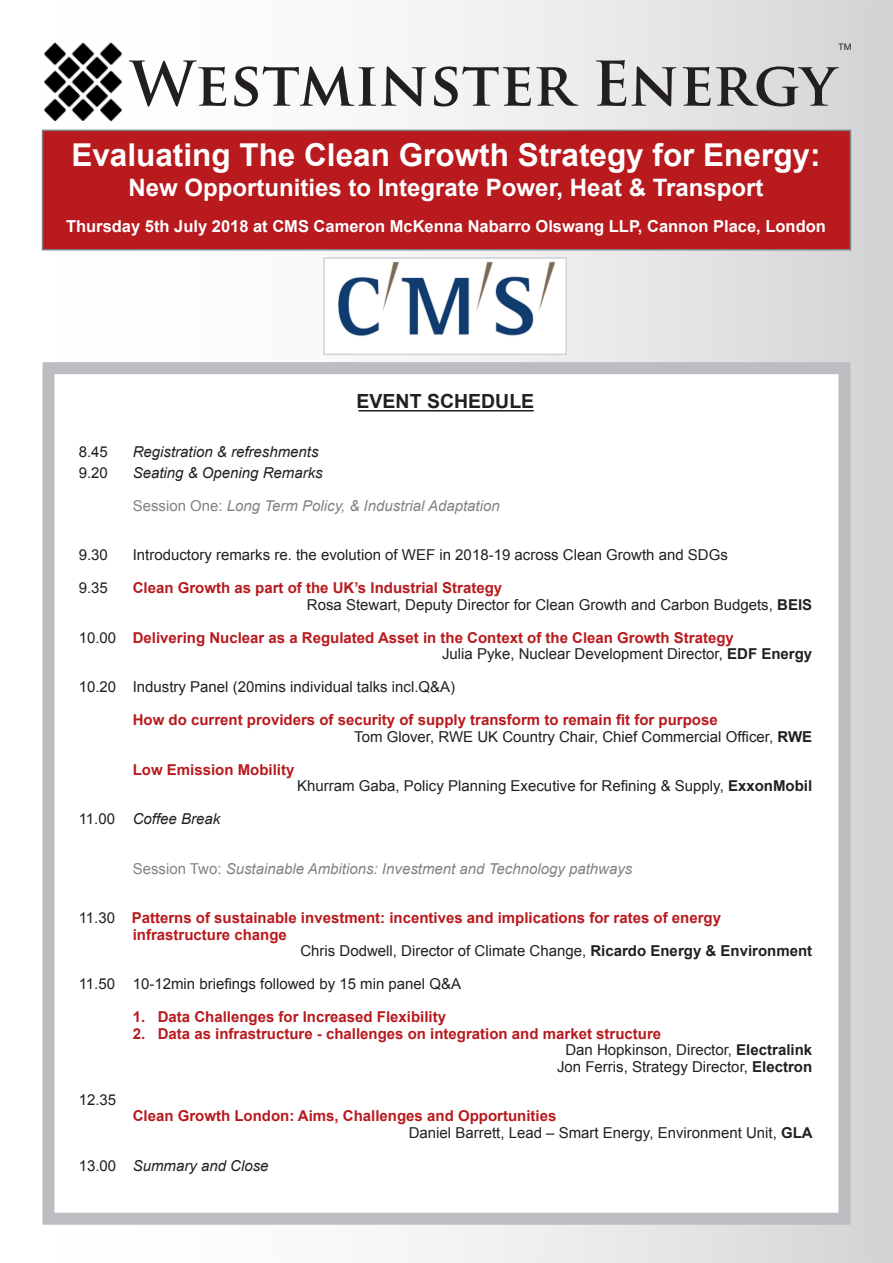
<style>
.page{position:relative;width:893px;height:1263px;background:#fff}
.page>*{position:absolute;margin:0;border:0;box-sizing:border-box;transform-origin:0 0}
.t1{font:700 60px "Trajan Pro";color:#231f20}
.t2{font:700 31.5px "Arial";color:#fff}
.t3{font:700 24px "Arial";color:#fff}
.t4{font:700 19.5px "Arial";color:#231f20}
.t5{font:700 16.5px "Arial";color:#fff}
.t6{font:15px "Arial";color:#231f20}
.t7{font:700 15px "Arial";color:#b81a1e}
.t8{font:italic 15px "Arial";color:#808285}
.t9{font:italic 15px "Arial";color:#231f20}
.t10{font:9px "Helvetica Neue";color:#231f20}
.s1{font-style:normal}
.s2{font-weight:700}
.s3{font-weight:400;color:#231f20}
</style>
<div class="page">
<div style="left:0;top:0;width:893px;height:1263px;background:linear-gradient(to right,#fff,#d8d9db)"></div>
<div style="left:43px;top:362px;width:807px;height:863px;background:#fff;border:12px solid #bcbdc0"></div>
<hr style="left:358px;top:410px;width:176px;height:1px;background:#231f20">
<div style="left:42px;top:130px;width:809px;height:120px;background:#b81a1e;border:2px solid #808285"></div>
<img style="left:45px;top:43px;width:85px;height:78px">
<div style="left:323px;top:257px;width:244px;height:98px;background:#fff;border:2px solid #d1d2d4"></div>
<img style="left:338px;top:261px;width:218px;height:75px">
<p class="t10" style="left:839px;top:40px;width:15px">TM</p>
<p class="t1" style="left:130px;top:46px;width:708px">Westminster Energy</p>
<p class="t2" style="left:71px;top:134px;width:751px">Evaluating The Clean Growth Strategy for Energy:</p>
<p class="t3" style="left:129px;top:172px;width:636px">New Opportunities to Integrate Power, Heat &amp; Transport</p>
<p class="t5" style="left:66px;top:216px;width:761px">Thursday 5th July 2018 at CMS Cameron McKenna Nabarro Olswang LLP, Cannon Place, London</p>
<p class="t4" style="left:357px;top:388px;width:179px">EVENT SCHEDULE</p>
<p class="t6" style="left:79px;top:442px;width:31px">8.45</p>
<p class="t9" style="left:133px;top:442px;width:187px">Registration &amp; refreshments</p>
<p class="t6" style="left:79px;top:463px;width:31px">9.20</p>
<p class="t9" style="left:133px;top:463px;width:192px">Seating &amp; Opening Remarks</p>
<p class="t8" style="left:133px;top:496px;width:369px"><span class="s1">Session One:</span> Long Term Policy, &amp; Industrial Adaptation</p>
<p class="t6" style="left:79px;top:545px;width:31px">9.30</p>
<p class="t6" style="left:133px;top:545px;width:597px">Introductory remarks re. the evolution of WEF in 2018-19 across Clean Growth and SDGs</p>
<p class="t6" style="left:79px;top:578px;width:31px">9.35</p>
<p class="t7" style="left:133px;top:578px;width:371px">Clean Growth as part of the UK’s Industrial Strategy</p>
<p class="t6" style="left:307px;top:595px;width:507px">Rosa Stewart, Deputy Director for Clean Growth and Carbon Budgets, <span class="s2">BEIS</span></p>
<p class="t7" style="left:79px;top:627px;width:657px"><span class="s3">10.00</span> Delivering Nuclear as a Regulated Asset in the Context of the Clean Growth Strategy</p>
<p class="t6" style="left:442px;top:644px;width:372px">Julia Pyke, Nuclear Development Director, <span class="s2">EDF Energy</span></p>
<p class="t6" style="left:79px;top:677px;width:378px">10.20 Industry Panel (20mins individual talks incl.Q&amp;A)</p>
<p class="t7" style="left:133px;top:710px;width:587px">How do current providers of security of supply transform to remain fit for purpose</p>
<p class="t6" style="left:354px;top:727px;width:459px">Tom Glover, RWE UK Country Chair, Chief Commercial Officer, <span class="s2">RWE</span></p>
<p class="t7" style="left:133px;top:759px;width:163px">Low Emission Mobility</p>
<p class="t6" style="left:297px;top:776px;width:516px">Khurram Gaba, Policy Planning Executive for Refining &amp; Supply, <span class="s2">ExxonMobil</span></p>
<p class="t9" style="left:79px;top:809px;width:143px"><span class="s1">11.00</span> Coffee Break</p>
<p class="t8" style="left:133px;top:859px;width:501px"><span class="s1">Session Two:</span> Sustainable Ambitions: Investment and Technology pathways</p>
<p class="t7" style="left:79px;top:908px;width:644px"><span class="s3">11.30</span> Patterns of sustainable investment: incentives and implications for rates of energy</p>
<p class="t7" style="left:133px;top:924px;width:156px">infrastructure change</p>
<p class="t6" style="left:300px;top:941px;width:513px">Chris Dodwell, Director of Climate Change, <span class="s2">Ricardo Energy &amp; Environment</span></p>
<p class="t6" style="left:79px;top:974px;width:384px">11.50 10-12min briefings followed by 15 min panel Q&amp;A</p>
<p class="t7" style="left:133px;top:1007px;width:315px">1. Data Challenges for Increased Flexibility</p>
<p class="t7" style="left:133px;top:1023px;width:530px">2. Data as infrastructure - challenges on integration and market structure</p>
<p class="t6" style="left:565px;top:1040px;width:248px">Dan Hopkinson, Director, <span class="s2">Electralink</span></p>
<p class="t6" style="left:557px;top:1057px;width:257px">Jon Ferris, Strategy Director, <span class="s2">Electron</span></p>
<p class="t6" style="left:79px;top:1090px;width:39px">12.35</p>
<p class="t7" style="left:133px;top:1106px;width:425px">Clean Growth London: Aims, Challenges and Opportunities</p>
<p class="t6" style="left:409px;top:1123px;width:406px">Daniel Barrett, Lead – Smart Energy, Environment Unit, <span class="s2">GLA</span></p>
<p class="t9" style="left:79px;top:1156px;width:191px"><span class="s1">13.00</span> Summary and Close</p>
</div>
